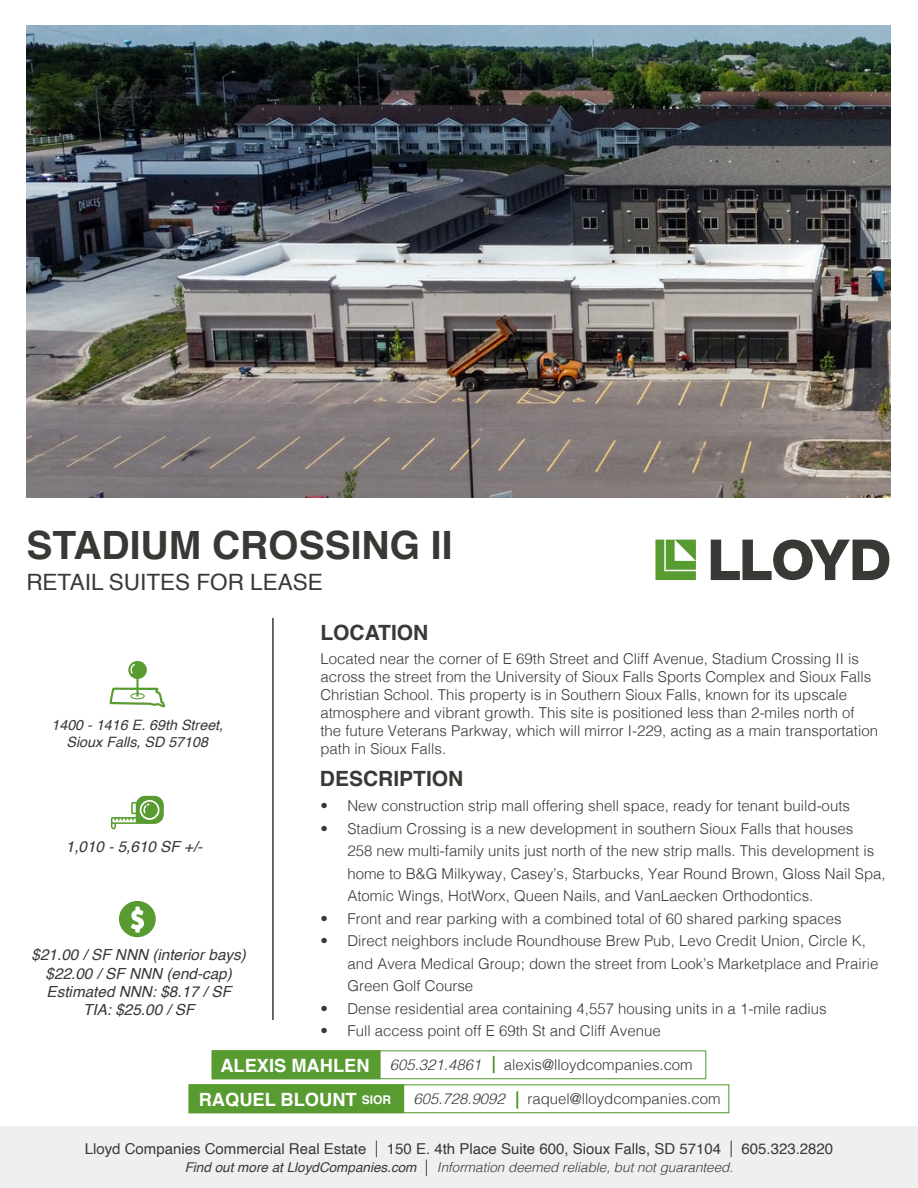
<style>
.page{position:relative;width:918px;height:1188px;background:#fff}
.page>*{position:absolute;margin:0;border:0;box-sizing:border-box;transform-origin:0 0}
.t1{font:700 39px "Helvetica";color:#383935}
.t2{font:22.5px "Helvetica";color:#383935}
.t3{font:700 21px "Helvetica";color:#383935}
.t4{font:700 18.3px "Helvetica";color:#fff}
.t5{font:italic 15.3px "Helvetica";color:#383935}
.t6{font:300 15px/18px "Helvetica";color:#383935}
.t7{font:15px "Helvetica";color:#373a36}
.t8{font:italic 14.25px "Helvetica";color:#383935}
.t9{font:italic 300 13.5px "Helvetica";color:#373a36}
.s1{font-style:italic}
.s2{font-style:italic;color:#589b31}
.s3{font-size:12px}
.s4{font-weight:300;font-size:16.5px}
.s5{font-weight:400}
.s6{font-style:normal;font-size:16.5px}
</style>
<div class="page">
<div style="left:0;top:1126px;width:918px;height:62px;background:#efefef"></div>
<img style="left:26px;top:26px;width:864px;height:472px">
<svg style="left:111px;top:796px;width:53px;height:33px"></svg>
<svg style="left:119px;top:901px;width:37px;height:36px"></svg>
<svg style="left:109px;top:661px;width:56px;height:46px"></svg>
<svg style="left:655px;top:540px;width:41px;height:40px;background:#7aaf5b"></svg>
<svg style="left:711px;top:540px;width:178px;height:40px"></svg>
<hr style="left:272px;top:618px;width:2px;height:402px;background:#383935">
<div style="left:189px;top:1084px;width:540px;height:29px;border:1px solid #589b31"></div>
<div style="left:189px;top:1084px;width:215px;height:29px;background:#589b31;border:1px solid #589b31"></div>
<div style="left:212px;top:1050px;width:494px;height:29px;border:1px solid #589b31"></div>
<div style="left:212px;top:1050px;width:169px;height:29px;background:#589b31;border:1px solid #589b31"></div>
<p class="t1" style="left:26px;top:514px;width:428px">STADIUM CROSSING II</p>
<p class="t2" style="left:26px;top:565px;width:298px">RETAIL SUITES FOR LEASE</p>
<p class="t8" style="left:51px;top:714px;width:173px">1400 - 1416 E. 69th Street,</p>
<p class="t8" style="left:67px;top:731px;width:143px">Sioux Falls, SD 57108</p>
<p class="t5" style="left:66px;top:835px;width:138px">1,010 - 5,610 SF +/-</p>
<p class="t5" style="left:32px;top:943px;width:216px">$21.00 / SF NNN (interior bays)</p>
<p class="t5" style="left:46px;top:961px;width:188px">$22.00 / SF NNN (end-cap)</p>
<p class="t5" style="left:47px;top:980px;width:186px">Estimated NNN: $8.17 / SF</p>
<p class="t5" style="left:83px;top:998px;width:113px">TIA: $25.00 / SF</p>
<p class="t3" style="left:320px;top:616px;width:110px">LOCATION</p>
<p class="t6" style="left:320px;top:649px;width:559px">Located near the corner of E 69th Street and Cliff Avenue, Stadium Crossing II is across the street from the University of Sioux Falls Sports Complex and Sioux Falls Christian School. This property is in Southern Sioux Falls, known for its upscale atmosphere and vibrant growth. This site is positioned less than 2-miles north of the future Veterans Parkway, which will mirror I-229, acting as a main transportation path in Sioux Falls.</p>
<p class="t3" style="left:320px;top:761px;width:145px">DESCRIPTION</p>
<p class="t6" style="left:320px;top:796px;width:531px">• New construction strip mall offering shell space, ready for tenant build-outs</p>
<p class="t6" style="left:347px;top:816px;width:540px;line-height:22.5px;text-indent:-27px">• Stadium Crossing is a new development in southern Sioux Falls that houses<br>258 new multi-family units just north of the new strip malls. This development is home to B&amp;G Milkyway, Casey’s, Starbucks, Year Round Brown, Gloss Nail Spa, Atomic Wings, HotWorx, Queen Nails, and VanLaecken Orthodontics.</p>
<p class="t6" style="left:320px;top:909px;width:523px">• Front and rear parking with a combined total of 60 shared parking spaces</p>
<p class="t6" style="left:347px;top:929px;width:532px;line-height:22.5px;text-indent:-27px">• Direct neighbors include Roundhouse Brew Pub, Levo Credit Union, Circle K, and Avera Medical Group; down the street from Look’s Marketplace and Prairie<br>Green Golf Course</p>
<p class="t6" style="left:320px;top:999px;width:508px">• Dense residential area containing 4,557 housing units in a 1-mile radius</p>
<p class="t6" style="left:320px;top:1021px;width:342px">• Full access point off E 69th St and Cliff Avenue</p>
<p class="t4" style="left:220px;top:1050px;width:151px">ALEXIS MAHLEN</p>
<p class="t6" style="left:390px;top:1055px;width:304px"><span class="s1">605.321.4861</span> <span class="s2">|</span> alexis@lloydcompanies.com</p>
<p class="t4" style="left:199px;top:1085px;width:194px">RAQUEL BLOUNT <span class="s3">SIOR</span></p>
<p class="t6" style="left:414px;top:1089px;width:309px"><span class="s1">605.728.9092</span> <span class="s2">|</span> raquel@lloydcompanies.com</p>
<p class="t7" style="left:85px;top:1137px;width:750px">Lloyd Companies Commercial Real Estate <span class="s4">|</span> 150 E. 4th Place Suite 600, Sioux Falls, SD 57104 <span class="s4">|</span> 605.323.2820</p>
<p class="t9" style="left:185px;top:1156px;width:550px"><span class="s5">Find out more at LloydCompanies.com</span> <span class="s6">|</span> Information deemed reliable, but not guaranteed.</p>
</div>
